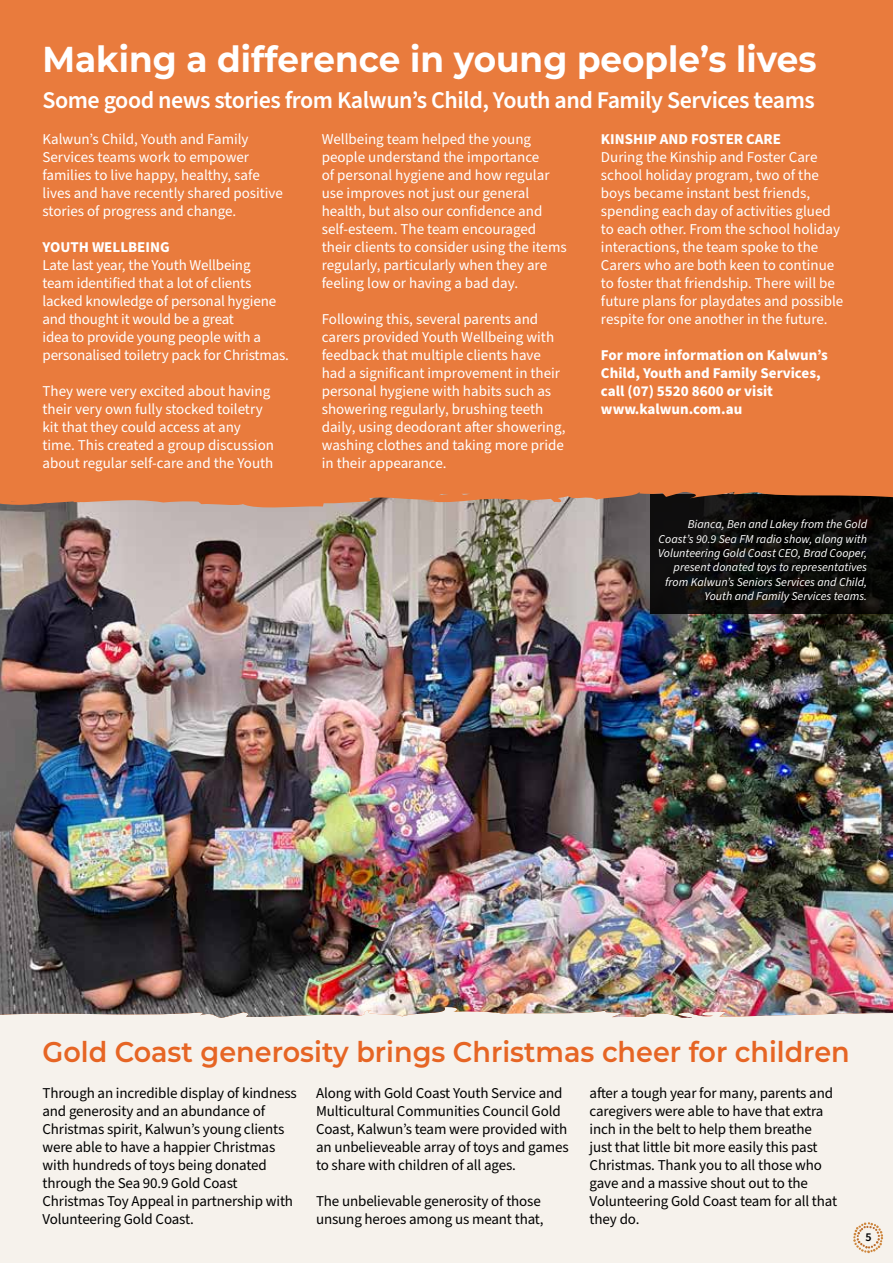
<style>
.page{position:relative;width:893px;height:1263px;background:#f6f2ec}
.page>*{position:absolute;margin:0;border:0;box-sizing:border-box;transform-origin:0 0}
.t1{font:700 36px "Montserrat";color:#fff;scale:.95 1}
.t2{font:600 28.5px "Montserrat";color:#e66524;scale:.95 1}
.t3{font:600 24px "Source Sans Pro";letter-spacing:-.02em;color:#fff}
.t4{font:15px/18px "Source Sans Pro";color:#fff}
.t5{font:15px/18px "Source Sans Pro";letter-spacing:-.01em;color:#000}
.t6{font:700 15px/18px "Source Sans Pro";color:#fff}
.t7{font:italic 12px/14.4px "Source Sans Pro";color:#fff;text-align:right}
.t8{font:600 12px "Source Sans Pro";color:#000}
</style>
<div class="page">
<img style="left:0;top:511px;width:893px;height:507px">
<svg style="left:651px;top:511px;width:242px;height:103px;fill:#0b0c09"></svg>
<div style="left:0;top:0;width:893px;height:511px;background:#e97b3d"></div>
<svg style="left:853px;top:1222px;width:30px;height:31px"></svg>
<h1 class="t1" style="left:43px;top:33px;width:816px">Making a difference in young people’s lives</h1>
<h3 class="t3" style="left:43px;top:84px;width:774px">Some good news stories from Kalwun’s Child, Youth and Family Services teams</h3>
<p class="t4" style="left:43px;top:131px;width:242px">Kalwun’s Child, Youth and Family Services teams work to empower families to live happy, healthy, safe lives and have recently shared positive stories of progress and change.</p>
<p class="t6" style="left:43px;top:238px;width:129px">YOUTH WELLBEING</p>
<p class="t4" style="left:43px;top:257px;width:248px">Late last year, the Youth Wellbeing<br>team identified that a lot of clients lacked knowledge of personal hygiene and thought it would be a great<br>idea to provide young people with a personalised toiletry pack for Christmas.</p>
<p class="t4" style="left:43px;top:383px;width:233px">They were very excited about having their very own fully stocked toiletry kit that they could access at any time. This created a group discussion about regular self-care and the Youth</p>
<p class="t4" style="left:322px;top:131px;width:247px">Wellbeing team helped the young people understand the importance<br>of personal hygiene and how regular use improves not just our general health, but also our confidence and self-esteem. The team encouraged their clients to consider using the items regularly, particularly when they are feeling low or having a bad day.</p>
<p class="t4" style="left:322px;top:311px;width:245px">Following this, several parents and carers provided Youth Wellbeing with feedback that multiple clients have had a significant improvement in their personal hygiene with habits such as showering regularly, brushing teeth daily, using deodorant after showering, washing clothes and taking more pride in their appearance.</p>
<p class="t6" style="left:601px;top:130px;width:182px">KINSHIP AND FOSTER CARE</p>
<p class="t4" style="left:601px;top:149px;width:244px">During the Kinship and Foster Care school holiday program, two of the boys became instant best friends, spending each day of activities glued to each other. From the school holiday interactions, the team spoke to the Carers who are both keen to continue to foster that friendship. There will be future plans for playdates and possible respite for one another in the future.</p>
<p class="t6" style="left:601px;top:346px;width:228px">For more information on Kalwun’s<br>Child, Youth and Family Services, call (07) 5520 8600 or visit www.kalwun.com.au</p>
<p class="t7" style="left:658px;top:517px;width:210px">Bianca, Ben and Lakey from the Gold Coast’s 90.9 Sea FM radio show, along with Volunteering Gold Coast CEO, Brad Cooper, present donated toys to representatives from Kalwun’s Seniors Services and Child, Youth and Family Services teams.</p>
<h2 class="t2" style="left:43px;top:1032px;width:851px">Gold Coast generosity brings Christmas cheer for children</h2>
<p class="t5" style="left:43px;top:1085px;width:256px">Through an incredible display of kindness and generosity and an abundance of Christmas spirit, Kalwun’s young clients were able to have a happier Christmas with hundreds of toys being donated through the Sea 90.9 Gold Coast Christmas Toy Appeal in partnership with Volunteering Gold Coast.</p>
<p class="t5" style="left:316px;top:1085px;width:254px">Along with Gold Coast Youth Service and Multicultural Communities Council Gold Coast, Kalwun’s team were provided with an unbelieveable array of toys and games to share with children of all ages.</p>
<p class="t5" style="left:590px;top:1085px;width:249px">after a tough year for many, parents and caregivers were able to have that extra inch in the belt to help them breathe just that little bit more easily this past Christmas. Thank you to all those who gave and a massive shout out to the Volunteering Gold Coast team for all that they do.</p>
<p class="t5" style="left:316px;top:1193px;width:229px">The unbelievable generosity of those unsung heroes among us meant that,</p>
<p class="t8" style="left:866px;top:1229px;width:8px">5</p>
</div>
